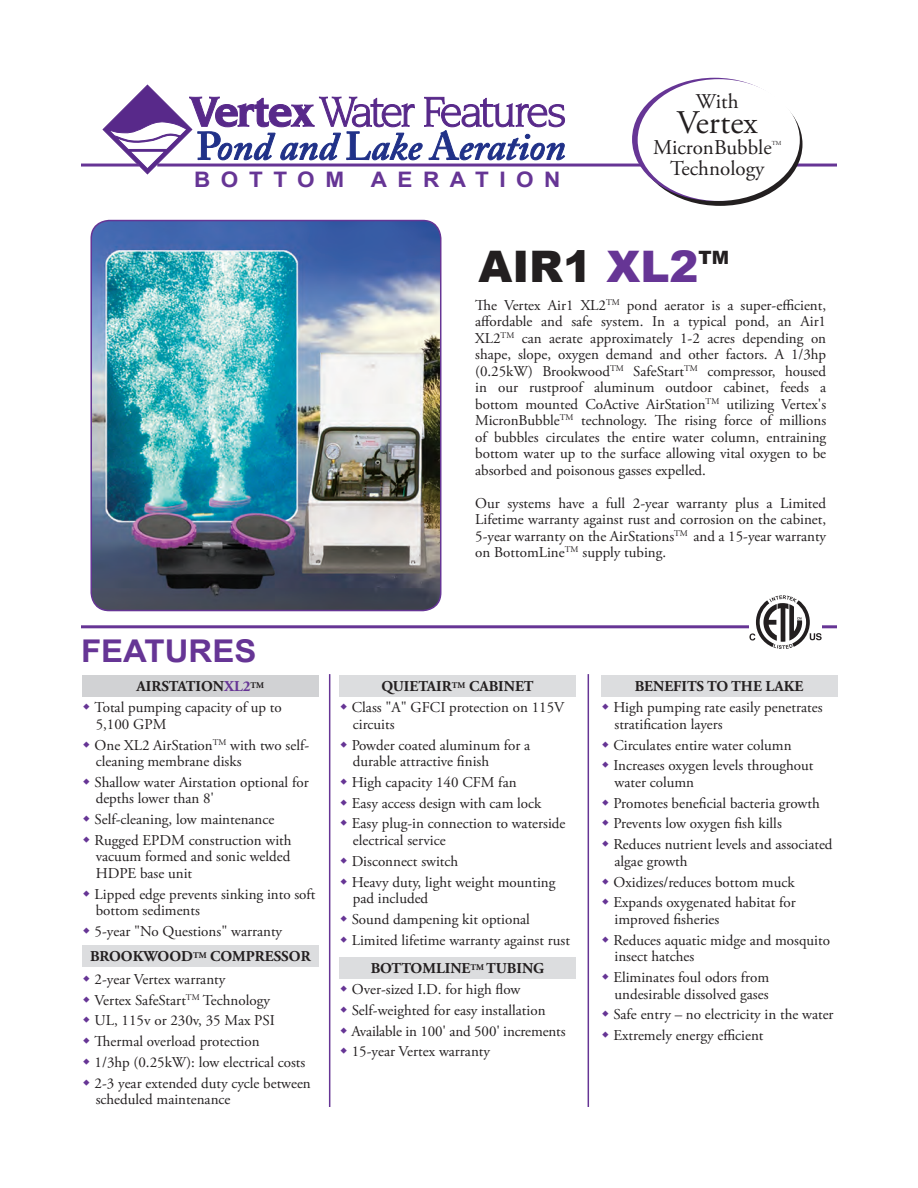
<style>
.page{position:relative;width:918px;height:1188px;background:#fff}
.page>*{position:absolute;margin:0;border:0;box-sizing:border-box;transform-origin:0 0}
.t1{font:900 43.5px "Arial";color:#231f20}
.t2{font:33px "Adobe Garamond Pro";color:#231f20}
.t3{font:700 31.35px "Arial";color:#663595;scale:1.05 1}
.t4{font:700 21.3px "Arial";letter-spacing:.47em;color:#663595;scale:1.05 1}
.t5{font:21px "Adobe Garamond Pro";color:#231f20}
.t6{font:900 18.3px "Arial";color:#231f20}
.t7{font:15px/20.9px "Adobe Garamond Pro";color:#231f20}
.t8{font:700 15px "Adobe Garamond Pro";color:#231f20}
.t9{font:6.15px "Adobe Garamond Pro";color:#231f20}
.s1{color:#663595}
</style>
<div class="page">
<hr style="left:157px;top:164px;width:680px;height:3px;background:#663595">
<svg style="left:103px;top:85px;width:462px;height:89px"></svg>
<hr style="left:81px;top:625px;width:756px;height:3px;background:#663595">
<svg style="left:638px;top:83px;width:165px;height:123px"></svg>
<svg style="left:632px;top:78px;width:165px;height:123px"></svg>
<div style="left:638px;top:79px;width:162px;height:122px;background:#fff;border-radius:50%"></div>
<hr style="left:81px;top:164px;width:58px;height:3px;background:#663595">
<svg style="left:749px;top:595px;width:73px;height:54px"></svg>
<hr style="left:329px;top:674px;width:1px;height:433px;background:#663595">
<hr style="left:588px;top:674px;width:1px;height:433px;background:#663595">
<div style="left:82px;top:675px;width:236px;height:21px;background:#d1d2d4"></div>
<div style="left:339px;top:675px;width:237px;height:21px;background:#dcdddf"></div>
<div style="left:601px;top:675px;width:236px;height:21px;background:#dcdddf"></div>
<div style="left:82px;top:945px;width:236px;height:21px;background:#dcdddf"></div>
<div style="left:339px;top:957px;width:237px;height:21px;background:#dcdddf"></div>
<img style="left:91px;top:221px;width:350px;height:390px">
<div style="left:90px;top:220px;width:351px;height:391px;border:2px solid #663595;border-radius:18px"></div>
<h3 class="t4" style="left:194px;top:166px;width:350px">BOTTOM AERATION</h3>
<h3 class="t5" style="left:696px;top:88px;width:44px">With</h3>
<h2 class="t2" style="left:677px;top:103px;width:82px">Vertex</h2>
<h3 class="t5" style="left:653px;top:135px;width:120px">MicronBubble</h3>
<p class="t9" style="left:772px;top:139px;width:11px">TM</p>
<h3 class="t5" style="left:670px;top:156px;width:96px">Technology</h3>
<h1 class="t1" style="left:478px;top:235px;width:221px">AIR1 <span class="s1">XL2</span></h1>
<p class="t6" style="left:698px;top:245px;width:32px">TM</p>
<h3 class="t3" style="left:81px;top:630px;width:40px">FEAT</h3>
<h3 class="t3" style="left:165px;top:630px;width:89px">URES</h3>
<p class="t7" style="left:475px;top:297px;width:353px;line-height:16.5px;text-align:justify">The Vertex Air1 XL2<sup>TM</sup> pond aerator is a super-efficient, affordable and safe system. In a typical pond, an Air1<br>XL2<sup>TM</sup> can aerate approximately 1-2 acres depending on shape, slope, oxygen demand and other factors. A 1/3hp (0.25kW) Brookwood<sup>TM</sup> SafeStart<sup>TM</sup> compressor, housed in our rustproof aluminum outdoor cabinet, feeds a bottom mounted CoActive AirStation<sup>TM</sup> utilizing Vertex's MicronBubble<sup>TM</sup> technology. The rising force of millions of bubbles circulates the entire water column, entraining bottom water up to the surface allowing vital oxygen to be absorbed and poisonous gasses expelled.</p>
<p class="t7" style="left:475px;top:495px;width:353px;line-height:16.5px;text-align:justify">Our systems have a full 2-year warranty plus a Limited Lifetime warranty against rust and corrosion on the cabinet, 5-year warranty on the AirStations<sup>TM</sup> and a 15-year warranty on BottomLine<sup>TM</sup> supply tubing.</p>
<p class="t8" style="left:137px;top:678px;width:129px">AIRSTATION<span class="s1">XL2</span><sup>TM</sup></p>
<p class="t8" style="left:381px;top:678px;width:154px">QUIETAIR<sup>TM</sup> CABINET</p>
<p class="t8" style="left:635px;top:678px;width:170px">BENEFITS TO THE LAKE</p>
<p class="t7" style="left:95px;top:700px;width:189px;line-height:16.5px">Total pumping capacity of up to<br>5,100 GPM</p>
<p class="t7" style="left:95px;top:737px;width:216px;line-height:16.5px">One XL2 AirStation<sup>TM</sup> with two self&shy;cleaning membrane disks</p>
<p class="t7" style="left:95px;top:774px;width:216px;line-height:16.5px">Shallow water Airstation optional for depths lower than 8'</p>
<p class="t7" style="left:95px;top:810px;width:198px">Self-cleaning, low maintenance<br>Rugged EPDM construction with</p>
<p class="t7" style="left:96px;top:849px;width:196px;line-height:16.5px">vacuum formed and sonic welded<br>HDPE base unit</p>
<p class="t7" style="left:95px;top:886px;width:222px;line-height:16.5px">Lipped edge prevents sinking into soft bottom sediments</p>
<p class="t7" style="left:95px;top:921px;width:189px">5-year "No Questions" warranty</p>
<p class="t7" style="left:95px;top:969px;width:218px">2-year Vertex warranty<br>Vertex SafeStart<sup>TM</sup> Technology<br>UL, 115v or 230v, 35 Max PSI<br>Thermal overload protection<br>1/3hp (0.25kW): low electrical costs<br>2-3 year extended duty cycle between</p>
<p class="t7" style="left:96px;top:1090px;width:136px">scheduled maintenance</p>
<p class="t8" style="left:90px;top:948px;width:222px">BROOKWOOD<sup>TM</sup> COMPRESSOR</p>
<p class="t7" style="left:352px;top:700px;width:214px;line-height:16.5px">Class "A" GFCI protection on 115V circuits</p>
<p class="t7" style="left:352px;top:737px;width:180px;line-height:16.5px">Powder coated aluminum for a durable attractive finish</p>
<p class="t7" style="left:352px;top:772px;width:215px">High capacity 140 CFM fan<br>Easy access design with cam lock<br>Easy plug-in connection to waterside</p>
<p class="t7" style="left:352px;top:830px;width:205px">electrical service<br>Disconnect switch<br>Heavy duty, light weight mounting</p>
<p class="t7" style="left:352px;top:888px;width:220px">pad included<br>Sound dampening kit optional<br>Limited lifetime warranty against rust</p>
<p class="t7" style="left:351px;top:979px;width:216px">Over-sized I.D. for high flow<br>Self-weighted for easy installation<br>Available in 100' and 500' increments<br>15-year Vertex warranty</p>
<p class="t8" style="left:371px;top:960px;width:175px">BOTTOMLINE<sup>TM</sup> TUBING</p>
<p class="t7" style="left:613px;top:700px;width:211px;line-height:16.5px">High pumping rate easily penetrates stratification layers</p>
<p class="t7" style="left:613px;top:735px;width:201px">Circulates entire water column<br>Increases oxygen levels throughout</p>
<p class="t7" style="left:613px;top:772px;width:221px">water column<br>Promotes beneficial bacteria growth<br>Prevents low oxygen fish kills<br>Reduces nutrient levels and associated</p>
<p class="t7" style="left:613px;top:851px;width:184px">algae growth<br>Oxidizes/reduces bottom muck<br>Expands oxygenated habitat for</p>
<p class="t7" style="left:613px;top:909px;width:218px">improved fisheries<br>Reduces aquatic midge and mosquito</p>
<p class="t7" style="left:613px;top:947px;width:157px">insect hatches<br>Eliminates foul odors from</p>
<p class="t7" style="left:613px;top:984px;width:222px">undesirable dissolved gases<br>Safe entry – no electricity in the water<br>Extremely energy efficient</p>
</div>
